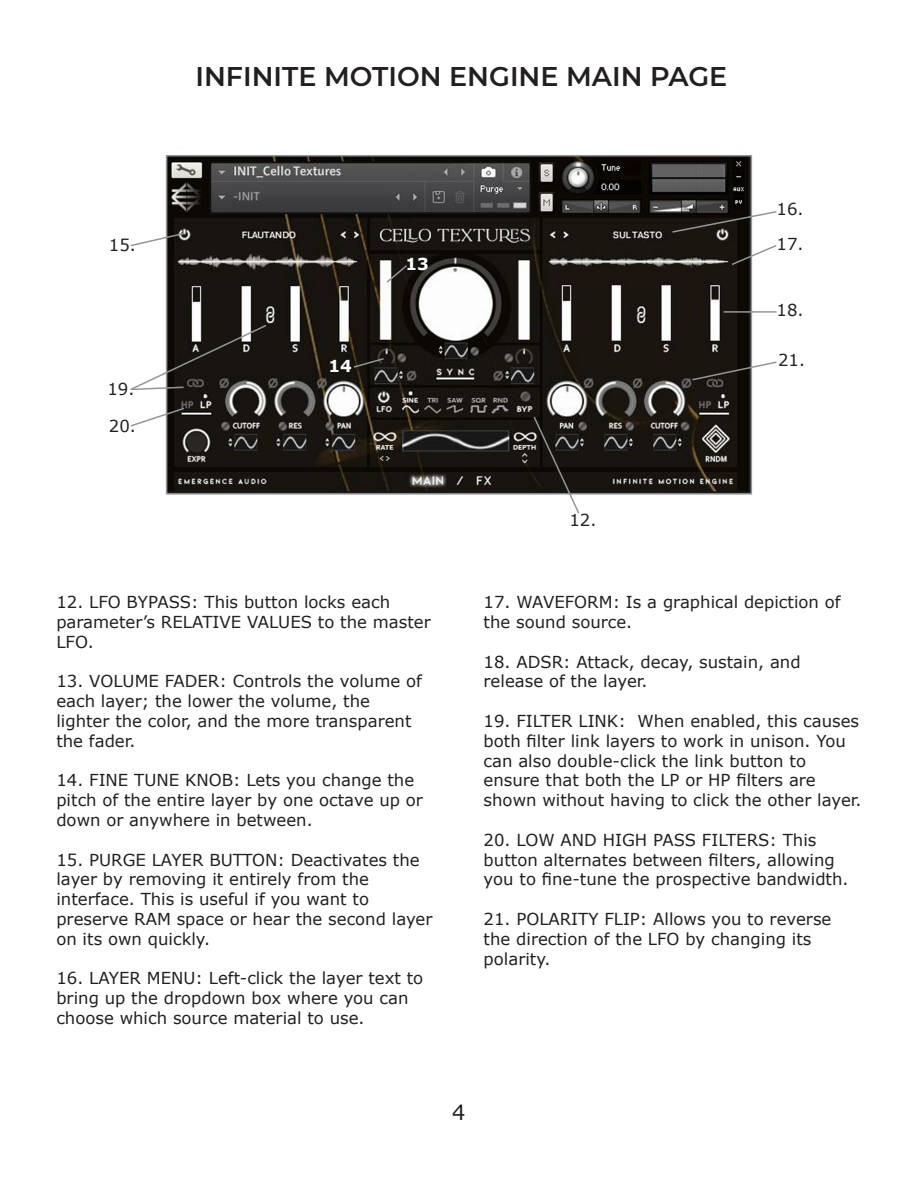
<style>
.page{position:relative;width:918px;height:1188px;background:#fff}
.page>*{position:absolute;margin:0;border:0;box-sizing:border-box;transform-origin:0 0}
.t1{font:600 27px "Montserrat";color:#231f20}
.t2{font:21px "Verdana";color:#231f20}
.t3{font:16.5px/19.8px "Verdana";color:#231f20}
.t4{font:700 16.5px "Verdana";color:#fff}
</style>
<div class="page">
<img style="left:169px;top:158px;width:580px;height:334px">
<div style="left:166px;top:155px;width:586px;height:340px;border:2px solid #939698"></div>
<svg style="left:532px;top:415px;width:49px;height:99px"></svg>
<svg style="left:385px;top:264px;width:24px;height:20px"></svg>
<svg style="left:352px;top:357px;width:33px;height:12px"></svg>
<svg style="left:130px;top:407px;width:56px;height:21px"></svg>
<hr style="left:724px;top:311px;width:53px;height:2px;background:#939698">
<svg style="left:730px;top:244px;width:47px;height:22px"></svg>
<svg style="left:130px;top:232px;width:56px;height:15px"></svg>
<svg style="left:671px;top:210px;width:106px;height:24px"></svg>
<svg style="left:130px;top:323px;width:138px;height:68px"></svg>
<svg style="left:691px;top:360px;width:86px;height:22px"></svg>
<p class="t3" style="left:109px;top:234px;width:28px">15.</p>
<p class="t3" style="left:107px;top:379px;width:28px">19.</p>
<p class="t3" style="left:109px;top:416px;width:28px">20.</p>
<h1 class="t1" style="left:195px;top:57px;width:533px">INFINITE MOTION ENGINE MAIN PAGE</h1>
<p class="t4" style="left:328px;top:355px;width:25px">14</p>
<p class="t4" style="left:406px;top:252px;width:25px">13</p>
<p class="t3" style="left:777px;top:191px;width:28px;line-height:35.1px">16.<br>17.</p>
<p class="t3" style="left:777px;top:300px;width:28px">18.</p>
<p class="t3" style="left:778px;top:350px;width:28px">21.</p>
<p class="t3" style="left:569px;top:510px;width:28px">12.</p>
<p class="t3" style="left:56px;top:592px;width:376px">12. LFO BYPASS: This button locks each parameter’s RELATIVE VALUES to the master<br>LFO.</p>
<p class="t3" style="left:56px;top:671px;width:367px">13. VOLUME FADER: Controls the volume of each layer; the lower the volume, the lighter the color, and the more transparent the fader.</p>
<p class="t3" style="left:56px;top:770px;width:368px">14. FINE TUNE KNOB: Lets you change the pitch of the entire layer by one octave up or down or anywhere in between.</p>
<p class="t3" style="left:56px;top:850px;width:378px">15. PURGE LAYER BUTTON: Deactivates the layer by removing it entirely from the interface. This is useful if you want to preserve RAM space or hear the second layer on its own quickly.</p>
<p class="t3" style="left:56px;top:968px;width:368px">16. LAYER MENU: Left-click the layer text to bring up the dropdown box where you can choose which source material to use.</p>
<p class="t3" style="left:484px;top:592px;width:359px">17. WAVEFORM: Is a graphical depiction of the sound source.</p>
<p class="t3" style="left:484px;top:652px;width:319px">18. ADSR: Attack, decay, sustain, and release of the layer.</p>
<p class="t3" style="left:484px;top:711px;width:380px">19. FILTER LINK: When enabled, this causes both filter link layers to work in unison. You can also double-click the link button to ensure that both the LP or HP filters are shown without having to click the other layer.</p>
<p class="t3" style="left:484px;top:830px;width:366px">20. LOW AND HIGH PASS FILTERS: This button alternates between filters, allowing you to fine-tune the prospective bandwidth.</p>
<p class="t3" style="left:484px;top:909px;width:349px">21. POLARITY FLIP: Allows you to reverse the direction of the LFO by changing its polarity.</p>
<p class="t2" style="left:452px;top:1098px;width:15px">4</p>
</div>
